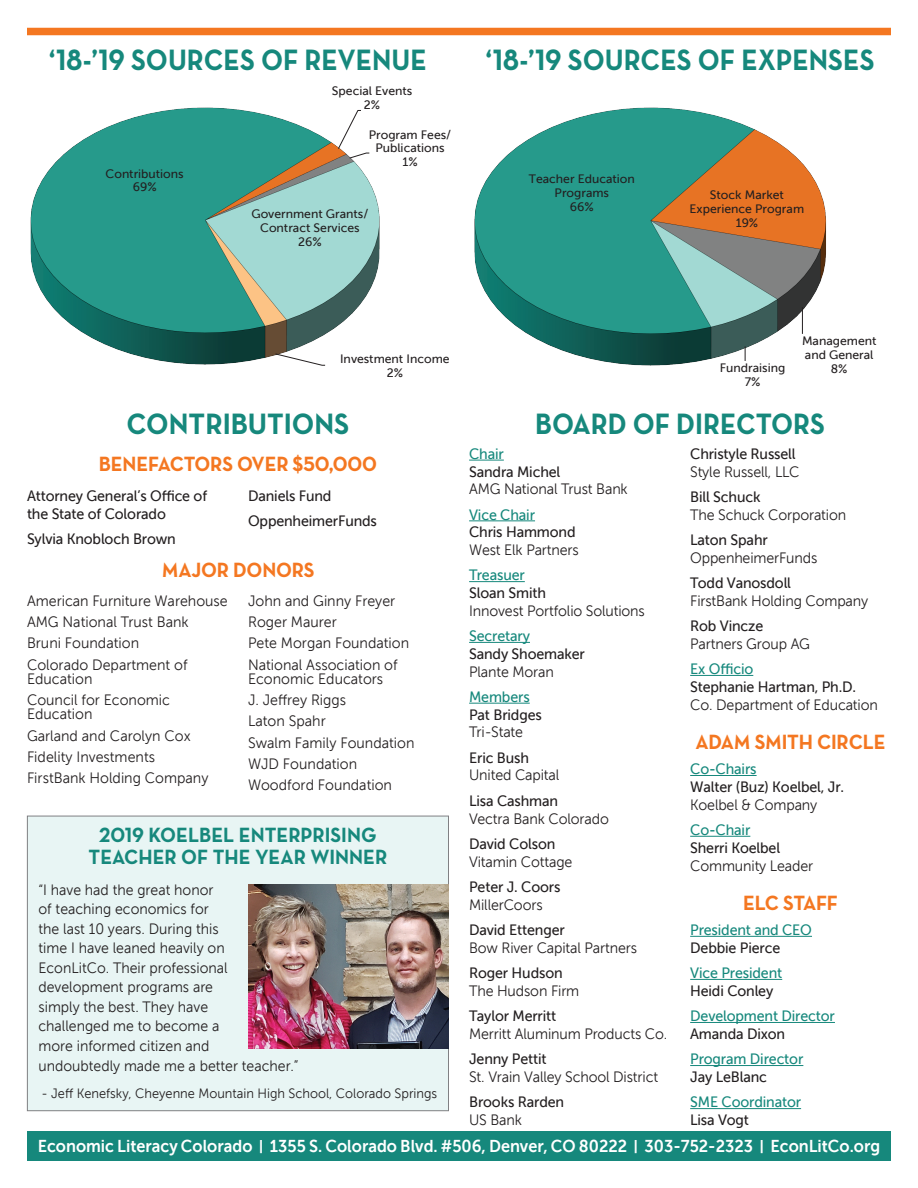
<style>
.page{position:relative;width:918px;height:1188px;background:#fff}
.page>*{position:absolute;margin:0;border:0;box-sizing:border-box;transform-origin:0 0}
.t1{font:30px "Neutra Text Bold Alt";color:#16887c;scale:.92 1}
.t2{font:30px "Neutra Text Bold Alt";color:#16887c;scale:.94 1}
.t3{font:21px "Neutra Text Bold Alt";letter-spacing:-.01em;color:#f47721;scale:.95 1}
.t4{font:21px/22.5px "Neutra Text Bold Alt";color:#16887c;text-align:right;scale:.95 1}
.t5{font:17.25px "Museo Sans 700";color:#fff;scale:.94 1}
.t6{font:15px/21.3px "Museo Sans 300";color:#231f20;scale:.95 1}
.t7{font:15px/18px "Museo Sans 500";letter-spacing:-.01em;color:#231f20;scale:.95 1}
.t8{font:15px/19.5px "Museo Sans 300";color:#231f20;scale:.94 1}
.t9{font:15px "Museo Sans 500";letter-spacing:-.01em;color:#16887c;scale:.95 1}
.t10{font:13.5px "Museo Sans 300";color:#231f20;scale:.95 1}
.t11{font:12.15px/13.8px "Museo Sans 500";color:#231f20;text-align:center}
.s1{font-size:13.8px}
</style>
<div class="page">
<div style="left:27px;top:816px;width:421px;height:295px;background:#e8f5f4"></div>
<div style="left:27px;top:816px;width:422px;height:295px;border:1px solid #808083"></div>
<img style="left:474px;top:107px;width:352px;height:259px">
<svg style="left:802px;top:307px;width:1px;height:27px"></svg>
<svg style="left:745px;top:346px;width:1px;height:15px"></svg>
<img style="left:30px;top:107px;width:350px;height:258px">
<svg style="left:338px;top:110px;width:32px;height:49px"></svg>
<svg style="left:275px;top:353px;width:51px;height:13px"></svg>
<hr style="left:469px;top:460px;width:35px;height:1px;background:#16887c">
<hr style="left:469px;top:520px;width:66px;height:1px;background:#16887c">
<hr style="left:469px;top:581px;width:56px;height:1px;background:#16887c">
<hr style="left:469px;top:642px;width:61px;height:1px;background:#16887c">
<hr style="left:469px;top:703px;width:61px;height:1px;background:#16887c">
<hr style="left:690px;top:675px;width:63px;height:1px;background:#16887c">
<hr style="left:690px;top:775px;width:67px;height:1px;background:#16887c">
<hr style="left:690px;top:836px;width:60px;height:1px;background:#16887c">
<hr style="left:690px;top:936px;width:122px;height:1px;background:#16887c">
<hr style="left:690px;top:979px;width:92px;height:1px;background:#16887c">
<hr style="left:690px;top:1022px;width:145px;height:1px;background:#16887c">
<hr style="left:690px;top:1065px;width:113px;height:1px;background:#16887c">
<hr style="left:690px;top:1108px;width:111px;height:1px;background:#16887c">
<img style="left:248px;top:884px;width:201px;height:164px">
<div style="left:27px;top:1131px;width:864px;height:30px;background:#16887c"></div>
<div style="left:27px;top:28px;width:864px;height:7px;background:#f47721"></div>
<h1 class="t1" style="left:49px;top:42px;width:409px">‘18-’19 SOURCES OF REVENUE</h1>
<h1 class="t1" style="left:486px;top:42px;width:424px">‘18-’19 SOURCES OF EXPE NSES</h1>
<p class="t11" style="left:106px;top:167px;width:80px">Contributions<br>69%</p>
<p class="t11" style="left:332px;top:84px;width:82px">Special Events<br>2%</p>
<p class="t11" style="left:369px;top:128px;width:84px">Program Fees/<br>Publications<br>1%</p>
<p class="t11" style="left:251px;top:207px;width:118px">Government Grants/<br>Contract Services<br>26%</p>
<p class="t11" style="left:340px;top:352px;width:111px">Investment Income<br>2%</p>
<p class="t11" style="left:529px;top:172px;width:108px">Teacher Education<br>Programs<br>66%</p>
<p class="t11" style="left:690px;top:188px;width:116px">Stock Market<br>Experience Program<br>19%</p>
<p class="t11" style="left:802px;top:334px;width:76px;text-align:left">Management and General</p>
<p class="t11" style="left:720px;top:361px;width:67px">Fundraising</p>
<p class="t11" style="left:831px;top:362px;width:18px">8%</p>
<p class="t11" style="left:745px;top:375px;width:17px">7%</p>
<h1 class="t2" style="left:126px;top:405px;width:239px">CONTRIBUTIONS</h1>
<h1 class="t1" style="left:535px;top:405px;width:316px">BOARD OF DIRECTORS</h1>
<h2 class="t3" style="left:99px;top:450px;width:294px">BE NEFACTORS OVER $50,000</h2>
<p class="t7" style="left:27px;top:487px;width:191px">Attorney General’s Office of the State of Colorado</p>
<p class="t7" style="left:27px;top:530px;width:158px">Sylvia Knobloch Brown</p>
<p class="t7" style="left:248px;top:484px;width:137px;line-height:25px">Daniels Fund<br>OppenheimerFunds</p>
<h2 class="t3" style="left:162px;top:557px;width:162px">MAJOR DONORS</h2>
<p class="t6" style="left:27px;top:590px;width:213px">American Furniture Warehouse<br>AMG National Trust Bank<br>Bruni Foundation<br>Colorado Department of</p>
<p class="t6" style="left:27px;top:668px;width:152px">Education<br>Council for Economic</p>
<p class="t6" style="left:27px;top:704px;width:193px">Education<br>Garland and Carolyn Cox<br>Fidelity Investments<br>FirstBank Holding Company</p>
<p class="t6" style="left:248px;top:590px;width:171px">John and Ginny Freyer<br>Roger Maurer<br>Pete Morgan Foundation<br>National Association of</p>
<p class="t6" style="left:248px;top:668px;width:177px">Economic Educators<br>J. Jeffrey Riggs<br>Laton Spahr<br>Swalm Family Foundation<br>WJD Foundation<br>Woodford Foundation</p>
<h2 class="t4" style="left:99px;top:823px;width:200px">2019 KOELBEL ENTERPR</h2>
<h2 class="t4" style="left:89px;top:823px;width:305px">ISING<br>TEACHER OF THE YEAR WINNER</h2>
<p class="t8" style="left:39px;top:880px;width:278px">“I have had the great honor<br>of teaching economics for<br>the last 10 years. During this<br>time I have leaned heavily on<br>EconLitCo. Their professional development programs are<br>simply the best. They have<br>challenged me to become a<br>more informed citizen and<br>undoubtedly made me a better teacher.”</p>
<p class="t10" style="left:41px;top:1086px;width:418px">- Jeff Kenefsky, Cheyenne Mountain High School, Colorado Springs</p>
<p class="t9" style="left:469px;top:446px;width:38px">Chair</p>
<p class="t7" style="left:469px;top:463px;width:98px">Sandra Michel</p>
<p class="t6" style="left:469px;top:479px;width:169px">AMG National Trust Bank</p>
<p class="t9" style="left:469px;top:506px;width:71px">Vice Chair</p>
<p class="t7" style="left:469px;top:523px;width:114px">Chris Hammond</p>
<p class="t6" style="left:469px;top:539px;width:117px">West Elk Partners</p>
<p class="t9" style="left:469px;top:567px;width:60px">Treasuer</p>
<p class="t7" style="left:469px;top:584px;width:82px">Sloan Smith</p>
<p class="t6" style="left:469px;top:600px;width:187px">Innovest Portfolio Solutions</p>
<p class="t9" style="left:469px;top:628px;width:66px">Secretary</p>
<p class="t7" style="left:469px;top:645px;width:123px">Sandy Shoemaker</p>
<p class="t6" style="left:469px;top:661px;width:91px">Plante Moran</p>
<p class="t9" style="left:469px;top:689px;width:65px">Members</p>
<p class="t7" style="left:469px;top:706px;width:78px">Pat Bridges</p>
<p class="t6" style="left:469px;top:722px;width:58px">Tri-State</p>
<p class="t7" style="left:469px;top:749px;width:65px">Eric Bush</p>
<p class="t6" style="left:469px;top:765px;width:97px">United Capital</p>
<p class="t7" style="left:469px;top:792px;width:95px">Lisa Cashman</p>
<p class="t6" style="left:469px;top:808px;width:149px">Vectra Bank Colorado</p>
<p class="t7" style="left:469px;top:835px;width:92px">David Colson</p>
<p class="t6" style="left:469px;top:851px;width:110px">Vitamin Cottage</p>
<p class="t7" style="left:469px;top:878px;width:98px">Peter J. Coors</p>
<p class="t6" style="left:469px;top:894px;width:79px">MillerCoors</p>
<p class="t7" style="left:469px;top:921px;width:102px">David Ettenger</p>
<p class="t6" style="left:469px;top:937px;width:178px">Bow River Capital Partners</p>
<p class="t7" style="left:469px;top:964px;width:100px">Roger Hudson</p>
<p class="t6" style="left:469px;top:980px;width:118px">The Hudson Firm</p>
<p class="t7" style="left:469px;top:1007px;width:93px">Taylor Merritt</p>
<p class="t6" style="left:469px;top:1023px;width:210px">Merritt Aluminum Products Co.</p>
<p class="t7" style="left:469px;top:1050px;width:83px">Jenny Pettit</p>
<p class="t6" style="left:469px;top:1066px;width:200px">St. Vrain Valley School District</p>
<p class="t7" style="left:469px;top:1093px;width:102px">Brooks Rarden</p>
<p class="t6" style="left:469px;top:1109px;width:57px">US Bank</p>
<p class="t7" style="left:690px;top:445px;width:113px">Christyle Russell</p>
<p class="t6" style="left:690px;top:461px;width:117px">Style Russell, LLC</p>
<p class="t7" style="left:690px;top:488px;width:76px">Bill Schuck</p>
<p class="t6" style="left:690px;top:504px;width:166px">The Schuck Corporation</p>
<p class="t7" style="left:690px;top:531px;width:83px">Laton Spahr</p>
<p class="t6" style="left:690px;top:547px;width:135px">OppenheimerFunds</p>
<p class="t7" style="left:690px;top:574px;width:108px">Todd Vanosdoll</p>
<p class="t6" style="left:690px;top:590px;width:189px">FirstBank Holding Company</p>
<p class="t7" style="left:690px;top:617px;width:78px">Rob Vincze</p>
<p class="t6" style="left:690px;top:633px;width:128px">Partners Group AG</p>
<p class="t9" style="left:690px;top:661px;width:68px">Ex Officio</p>
<p class="t7" style="left:690px;top:678px;width:176px">Stephanie Hartman, Ph.D.</p>
<p class="t6" style="left:690px;top:694px;width:199px">Co. Department of Education</p>
<h2 class="t3" style="left:696px;top:729px;width:199px">ADAM SMITH CIRCLE</h2>
<p class="t9" style="left:690px;top:761px;width:71px">Co-Chairs</p>
<p class="t7" style="left:690px;top:778px;width:163px">Walter (Buz) Koelbel, Jr.</p>
<p class="t6" style="left:690px;top:794px;width:135px">Koelbel &amp; Company</p>
<p class="t9" style="left:690px;top:822px;width:65px">Co-Chair</p>
<p class="t7" style="left:690px;top:839px;width:96px">Sherri Koelbel</p>
<p class="t6" style="left:690px;top:855px;width:131px">Community Leader</p>
<h2 class="t3" style="left:743px;top:890px;width:101px">ELC STAFF</h2>
<p class="t9" style="left:690px;top:922px;width:130px">President and CEO</p>
<p class="t7" style="left:690px;top:939px;width:96px">Debbie Pierce</p>
<p class="t9" style="left:690px;top:965px;width:98px">Vice President</p>
<p class="t7" style="left:690px;top:982px;width:89px">Heidi Conley</p>
<p class="t9" style="left:690px;top:1008px;width:154px">Development Director</p>
<p class="t7" style="left:690px;top:1025px;width:102px">Amanda Dixon</p>
<p class="t9" style="left:690px;top:1051px;width:121px">Program Director</p>
<p class="t7" style="left:690px;top:1068px;width:82px">Jay LeBlanc</p>
<p class="t9" style="left:690px;top:1094px;width:118px">SME Coordinator</p>
<p class="t7" style="left:690px;top:1111px;width:63px">Lisa Vogt</p>
<p class="t5" style="left:38px;top:1137px;width:898px">Economic Literacy Colorado <span class="s1">|</span> 1355 S. Colorado Blvd. #506, Denver, CO 80222 <span class="s1">|</span> 303-752-2323 <span class="s1">|</span> EconLitCo.org</p>
</div>
